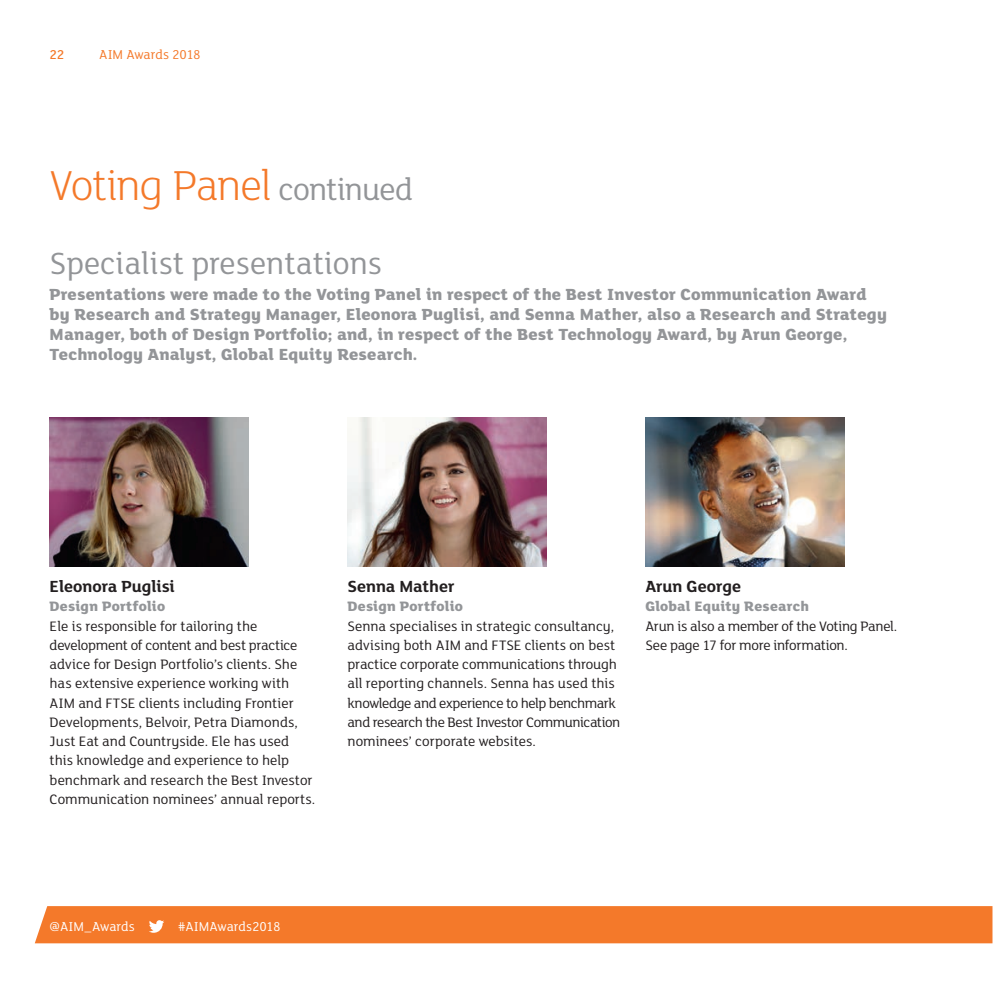
<style>
.page{position:relative;width:993px;height:993px;background:#fff}
.page>*{position:absolute;margin:0;border:0;box-sizing:border-box;transform-origin:0 0}
.t1{font:300 45.5px "FS Lola";letter-spacing:-.03em;color:#f4792a}
.t2{font:33.25px "FS Lola";color:#939598}
.t3{font:800 17.5px/20.1px "FS Lola";letter-spacing:.01em;color:#939598}
.t4{font:700 17.5px "FS Lola";letter-spacing:-.005em;color:#231f20}
.t5{font:14.88px/19.2px "FS Lola";letter-spacing:-.005em;color:#231f20}
.t6{font:800 14.88px "FS Lola";letter-spacing:.015em;color:#939598}
.t7{font:14px "FS Lola";letter-spacing:-.005em;color:#fff}
.t8{font:14px "FS Lola";letter-spacing:-.005em;color:#f4792a}
.t9{font:500 14px "FS Lola";color:#f4792a}
.s1{font-weight:400;font-size:33.25px;color:#939598}
</style>
<div class="page">
<img style="left:50px;top:417px;width:198px;height:149px">
<img style="left:347px;top:417px;width:199px;height:149px">
<img style="left:645px;top:417px;width:198px;height:149px">
<div style="left:35px;top:906px;width:957px;height:37px;background:#f4792a"></div>
<p class="t9" style="left:50px;top:45px;width:16px">22</p>
<p class="t8" style="left:99px;top:45px;width:103px">AIM Awards 2018</p>
<h1 class="t1" style="left:50px;top:156px;width:365px">Voting Panel <span class="s1">continued</span></h1>
<h2 class="t2" style="left:50px;top:241px;width:334px">Specialist presentations</h2>
<p class="t3" style="left:50px;top:283px;width:838px">Presentations were made to the Voting Panel in respect of the Best Investor Communication Award by Research and Strategy Manager, Eleonora Puglisi, and Senna Mather, also a Research and Strategy Manager, both of Design Portfolio; and, in respect of the Best Technology Award, by Arun George, Technology Analyst, Global Equity Research.</p>
<p class="t4" style="left:50px;top:574px;width:127px">Eleonora Puglisi</p>
<p class="t6" style="left:50px;top:596px;width:117px">Design Portfolio</p>
<p class="t5" style="left:50px;top:615px;width:267px">Ele is responsible for tailoring the development of content and best practice advice for Design Portfolio’s clients. She has extensive experience working with AIM and FTSE clients including Frontier Developments, Belvoir, Petra Diamonds, Just Eat and Countryside. Ele has used this knowledge and experience to help benchmark and research the Best Investor Communication nominees’ annual reports.</p>
<p class="t4" style="left:347px;top:574px;width:108px">Senna Mather</p>
<p class="t6" style="left:347px;top:596px;width:117px">Design Portfolio</p>
<p class="t5" style="left:347px;top:615px;width:274px">Senna specialises in strategic consultancy, advising both AIM and FTSE clients on best practice corporate communications through all reporting channels. Senna has used this knowledge and experience to help benchmark and research the Best Investor Communication nominees’ corporate websites.</p>
<p class="t4" style="left:645px;top:574px;width:97px">Arun George</p>
<p class="t6" style="left:645px;top:596px;width:165px">Global Equity Research</p>
<p class="t5" style="left:645px;top:615px;width:253px">Arun is also a member of the Voting Panel.<br>See page 17 for more information.</p>
<p class="t7" style="left:50px;top:916px;width:87px">@AIM_Awards</p>
<p class="t7" style="left:178px;top:916px;width:104px">#AIMAwards2018</p>
</div>
